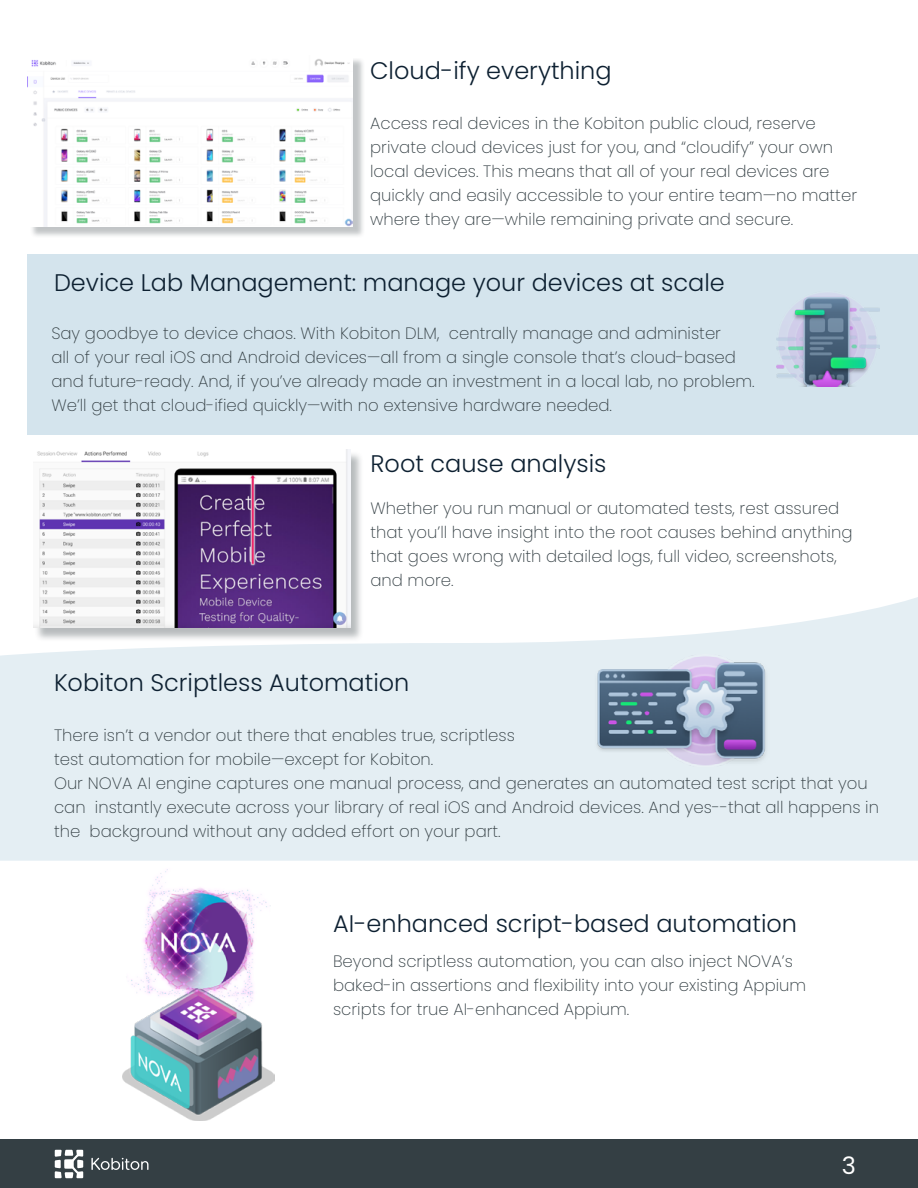
<style>
.page{position:relative;width:918px;height:1188px;background:#fff}
.page>*{position:absolute;margin:0;border:0;box-sizing:border-box;transform-origin:0 0}
.t1{font:300 24px "Poppins";color:#0d2031}
.t2{font:24px "Poppins";color:#fff}
.t3{font:200 16.5px/24px "Poppins";color:#343f44}
</style>
<div class="page">
<div style="left:0;top:1140px;width:918px;height:48px;background:#343f44"></div>
<svg style="left:55px;top:1150px;width:28px;height:28px"></svg>
<svg style="left:91px;top:1158px;width:57px;height:12px"></svg>
<svg style="left:0;top:597px;width:918px;height:264px;fill:#e4eef3"></svg>
<div style="left:27px;top:254px;width:891px;height:181px;background:#d4e4ed"></div>
<div style="left:30px;top:58px;width:335px;height:180px;background:#343f44;opacity:.3"></div>
<img style="left:27px;top:58px;width:326px;height:168px">
<img style="left:776px;top:293px;width:104px;height:93px">
<div style="left:35px;top:451px;width:329px;height:190px;background:#343f44;opacity:.35"></div>
<img style="left:33px;top:449px;width:317px;height:179px">
<img style="left:595px;top:654px;width:175px;height:112px">
<img style="left:123px;top:869px;width:151px;height:251px">
<h1 class="t1" style="left:370px;top:57px;width:243px">Cloud-ify everything</h1>
<p class="t3" style="left:370px;top:111px;width:489px">Access real devices in the Kobiton public cloud, reserve private cloud devices just for you, and “cloudify” your own local devices. This means that all of your real devices are quickly and easily accessible to your entire team—no matter where they are—while remaining private and secure.</p>
<h1 class="t1" style="left:54px;top:268px;width:672px">Device Lab Management: manage your devices at scale</h1>
<p class="t3" style="left:51px;top:321px;width:705px">Say goodbye to device chaos. With Kobiton DLM, centrally manage and administer<br>all of your real iOS and Android devices—all from a single console that’s cloud-based and future-ready. And, if you’ve already made an investment in a local lab, no problem.<br>We’ll get that cloud-ified quickly—with no extensive hardware needed.</p>
<h1 class="t1" style="left:371px;top:450px;width:238px">Root cause analysis</h1>
<p class="t3" style="left:371px;top:496px;width:484px">Whether you run manual or automated tests, rest assured that you’ll have insight into the root causes behind anything that goes wrong with detailed logs, full video, screenshots, and more.</p>
<h1 class="t1" style="left:54px;top:669px;width:357px">Kobiton Scriptless Automation</h1>
<p class="t3" style="left:54px;top:723px;width:827px">There isn’t a vendor out there that enables true, scriptless<br>test automation for mobile—except for Kobiton.<br>Our NOVA AI engine captures one manual process, and generates an automated test script that you can instantly execute across your library of real iOS and Android devices. And yes--that all happens in the background without any added effort on your part.</p>
<h1 class="t1" style="left:333px;top:910px;width:466px">AI-enhanced script-based automation</h1>
<p class="t3" style="left:333px;top:949px;width:475px">Beyond scriptless automation, you can also inject NOVA’s baked-in assertions and flexibility into your existing Appium scripts for true AI-enhanced Appium.</p>
<h1 class="t2" style="left:842px;top:1152px;width:16px">3</h1>
</div>
